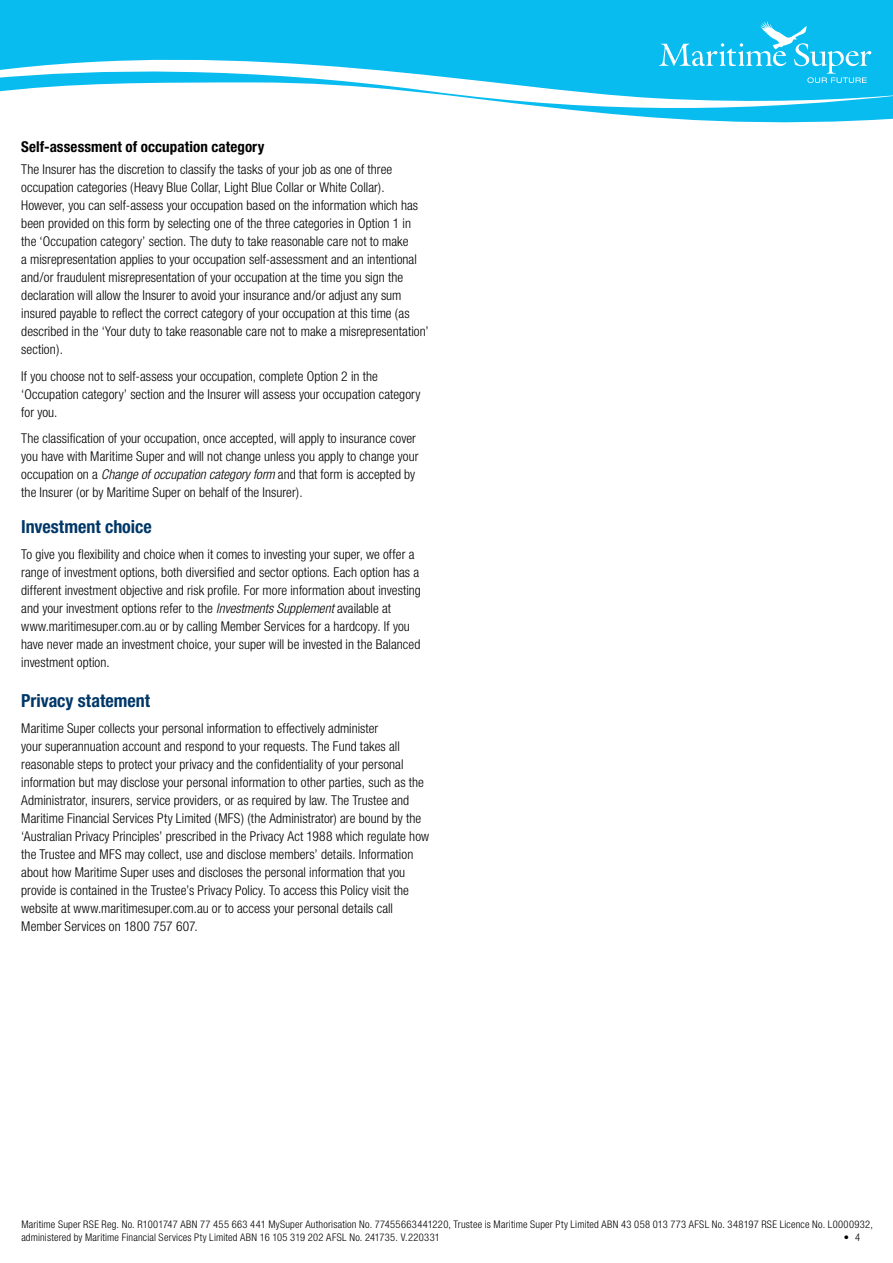
<style>
.page{position:relative;width:893px;height:1263px;background:#fff}
.page>*{position:absolute;margin:0;border:0;box-sizing:border-box;transform-origin:0 0}
.t1{font:700 condensed 18px "Helvetica Neue";color:#003768}
.t2{font:700 condensed 15px "Helvetica Neue";letter-spacing:.005em;color:#000}
.t3{font:300 condensed 13.5px/18px "Helvetica Neue";letter-spacing:.005em;color:#000}
.t4{font:300 condensed 10.5px/13.5px "Helvetica Neue";letter-spacing:.02em;color:#000}
.s1{font-style:italic}
</style>
<div class="page">
<svg style="left:0;top:0;width:893px;height:123px;fill:#09bcef"></svg>
<svg style="left:659px;top:21px;width:212px;height:62px;background:#27c4f0"></svg>
<p class="t2" style="left:21px;top:138px;width:245px">Self-assessment of occupation category</p>
<p class="t3" style="left:21px;top:160px;width:409px">The Insurer has the discretion to classify the tasks of your job as one of three occupation categories (Heavy Blue Collar, Light Blue Collar or White Collar).<br>However, you can self-assess your occupation based on the information which has been provided on this form by selecting one of the three categories in Option 1 in the ‘Occupation category’ section. The duty to take reasonable care not to make<br>a misrepresentation applies to your occupation self-assessment and an intentional and/or fraudulent misrepresentation of your occupation at the time you sign the declaration will allow the Insurer to avoid your insurance and/or adjust any sum insured payable to reflect the correct category of your occupation at this time (as described in the ‘Your duty to take reasonable care not to make a misrepresentation’ section).</p>
<p class="t3" style="left:21px;top:367px;width:401px">If you choose not to self-assess your occupation, complete Option 2 in the ‘Occupation category’ section and the Insurer will assess your occupation category for you.</p>
<p class="t3" style="left:21px;top:429px;width:399px">The classification of your occupation, once accepted, will apply to insurance cover you have with Maritime Super and will not change unless you apply to change your occupation on a <span class="s1">Change of occupation category form</span> and that form is accepted by the Insurer (or by Maritime Super on behalf of the Insurer).</p>
<h1 class="t1" style="left:21px;top:515px;width:132px">Investment choice</h1>
<p class="t3" style="left:21px;top:545px;width:401px">To give you flexibility and choice when it comes to investing your super, we offer a range of investment options, both diversified and sector options. Each option has a different investment objective and risk profile. For more information about investing and your investment options refer to the <span class="s1">Investments Supplement</span> available at www.maritimesuper.com.au or by calling Member Services for a hardcopy. If you have never made an investment choice, your super will be invested in the Balanced investment option.</p>
<h1 class="t1" style="left:21px;top:689px;width:130px">Privacy statement</h1>
<p class="t3" style="left:21px;top:719px;width:409px">Maritime Super collects your personal information to effectively administer<br>your superannuation account and respond to your requests. The Fund takes all reasonable steps to protect your privacy and the confidentiality of your personal information but may disclose your personal information to other parties, such as the Administrator, insurers, service providers, or as required by law. The Trustee and Maritime Financial Services Pty Limited (MFS) (the Administrator) are bound by the ‘Australian Privacy Principles’ prescribed in the Privacy Act 1988 which regulate how the Trustee and MFS may collect, use and disclose members’ details. Information about how Maritime Super uses and discloses the personal information that you provide is contained in the Trustee’s Privacy Policy. To access this Policy visit the website at www.maritimesuper.com.au or to access your personal details call Member Services on 1800 757 607.</p>
<p class="t4" style="left:21px;top:1217px;width:853px">Maritime Super RSE Reg. No. R1001747 ABN 77 455 663 441 MySuper Authorisation No. 77455663441220, Trustee is Maritime Super Pty Limited ABN 43 058 013 773 AFSL No. 348197 RSE Licence No. L0000932, administered by Maritime Financial Services Pty Limited ABN 16 105 319 202 AFSL No. 241735. V.220331</p>
<p class="t4" style="left:844px;top:1231px;width:18px">• 4</p>
</div>
